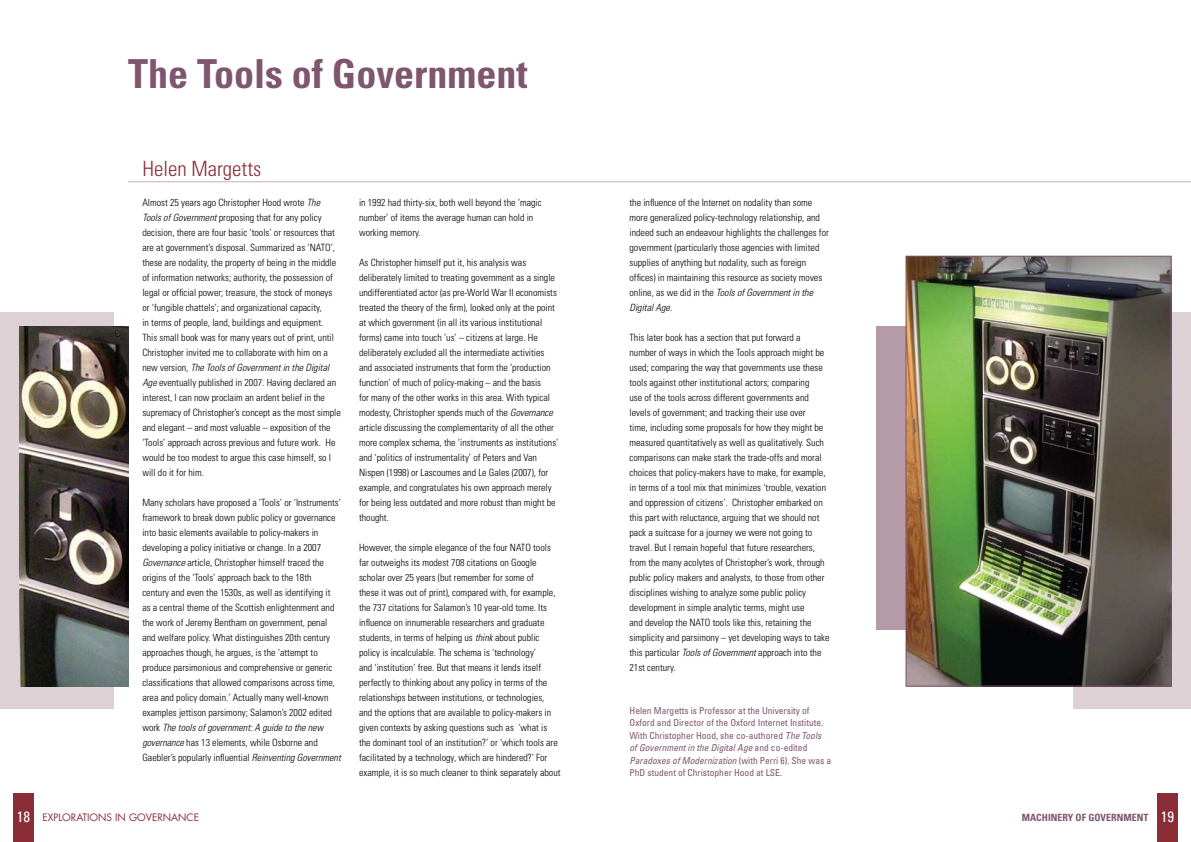
<style>
.page{position:relative;width:1191px;height:842px;background:#fff}
.page>*{position:absolute;margin:0;border:0;box-sizing:border-box;transform-origin:0 0}
.t1{font:700 condensed 40px "Univers";color:#7e566e}
.t2{font:300 condensed 21px "Univers";color:#8b2d36}
.t3{font:300 condensed 10px/15px "Univers";color:#000}
.t4{font:10px "Futura";color:#8b2d36}
.t5{font:700 condensed 10px "Univers";color:#7e566e}
.t6{font:condensed 9.5px/12.5px "Univers";color:#7e566e}
.s1{font-style:italic}
.s2{font-family:"Univers";font-stretch:condensed;font-size:15px;color:#fff}
.s3{font-weight:400;font-size:15px;color:#fff}
</style>
<div class="page">
<div style="left:13px;top:794px;width:21px;height:48px;background:#8b2d36"></div>
<div style="left:1157px;top:794px;width:20px;height:48px;background:#8b2d36"></div>
<div style="left:1073px;top:312px;width:118px;height:397px;background:#ddd1d5"></div>
<div style="left:876px;top:326px;width:295px;height:303px;background:#b49ba7"></div>
<div style="left:0;top:312px;width:113px;height:397px;background:#ddd1d5"></div>
<img style="left:20px;top:326px;width:108px;height:360px">
<hr style="left:128px;top:181px;width:1063px;height:1px;background:#d2aea9">
<img style="left:907px;top:258px;width:262px;height:426px">
<div style="left:905px;top:256px;width:266px;height:430px;border:1px solid #7e566e"></div>
<h1 class="t1" style="left:128px;top:49px;width:401px">THE TOOLS OF GOVERNMENT</h1>
<h2 class="t2" style="left:142px;top:156px;width:120px">Helen Margetts</h2>
<p class="t3" style="left:142px;top:195px;width:200px">Almost 25 years ago Christopher Hood wrote <span class="s1">The Tools of Government</span> proposing that for any policy decision, there are four basic ‘tools’ or resources that are at government’s disposal. Summarized as ‘NATO’, these are nodality, the property of being in the middle of information networks; authority, the possession of legal or official power; treasure, the stock of moneys or ‘fungible chattels’; and organizational capacity,<br>in terms of people, land, buildings and equipment.<br>This small book was for many years out of print, until Christopher invited me to collaborate with him on a new version, <span class="s1">The Tools of Government in the Digital Age</span> eventually published in 2007. Having declared an interest, I can now proclaim an ardent belief in the supremacy of Christopher’s concept as the most simple and elegant – and most valuable – exposition of the ‘Tools’ approach across previous and future work. He would be too modest to argue this case himself, so I will do it for him.</p>
<p class="t3" style="left:142px;top:495px;width:200px">Many scholars have proposed a ‘Tools’ or ‘Instruments’ framework to break down public policy or governance into basic elements available to policy-makers in developing a policy initiative or change. In a 2007<br><span class="s1">Governance</span> article, Christopher himself traced the origins of the ‘Tools’ approach back to the 18th<br>century and even the 1530s, as well as identifying it as a central theme of the Scottish enlightenment and the work of Jeremy Bentham on government, penal and welfare policy. What distinguishes 20th century approaches though, he argues, is the ‘attempt to produce parsimonious and comprehensive or generic classifications that allowed comparisons across time, area and policy domain.’ Actually many well-known examples jettison parsimony; Salamon’s 2002 edited work <span class="s1">The tools of government: A guide to the new governance</span> has 13 elements, while Osborne and Gaebler’s popularly influential <span class="s1">Reinventing Government</span></p>
<p class="t3" style="left:359px;top:195px;width:184px">in 1992 had thirty-six, both well beyond the ‘magic number’ of items the average human can hold in working memory.</p>
<p class="t3" style="left:359px;top:255px;width:201px">As Christopher himself put it, his analysis was deliberately limited to treating government as a single undifferentiated actor (as pre-World War II economists treated the theory of the firm), looked only at the point at which government (in all its various institutional forms) came into touch ‘us’ – citizens at large. He deliberately excluded all the intermediate activities and associated instruments that form the ‘production function’ of much of policy-making – and the basis<br>for many of the other works in this area. With typical modesty, Christopher spends much of the <span class="s1">Governance </span>article discussing the complementarity of all the other more complex schema, the ‘instruments as institutions’ and ‘politics of instrumentality’ of Peters and Van Nispen (1998) or Lascoumes and Le Gales (2007), for example, and congratulates his own approach merely for being less outdated and more robust than might be thought.</p>
<p class="t3" style="left:359px;top:540px;width:203px">However, the simple elegance of the four NATO tools far outweighs its modest 708 citations on Google scholar over 25 years (but remember for some of<br>these it was out of print), compared with, for example, the 737 citations for Salamon’s 10 year-old tome. Its influence on innumerable researchers and graduate students, in terms of helping us <span class="s1">think</span> about public policy is incalculable. The schema is ‘technology’<br>and ‘institution’ free. But that means it lends itself perfectly to thinking about any policy in terms of the relationships between institutions, or technologies,<br>and the options that are available to policy-makers in given contexts by asking questions such as ‘what is the dominant tool of an institution?’ or ‘which tools are facilitated by a technology, which are hindered?’ For example, it is so much cleaner to think separately about</p>
<p class="t3" style="left:629px;top:195px;width:201px">the influence of the Internet on nodality than some more generalized policy-technology relationship, and indeed such an endeavour highlights the challenges for government (particularly those agencies with limited supplies of anything but nodality, such as foreign offices) in maintaining this resource as society moves online, as we did in the <span class="s1">Tools of Government in the Digital Age</span>.</p>
<p class="t3" style="left:629px;top:330px;width:201px">This later book has a section that put forward a number of ways in which the Tools approach might be used; comparing the way that governments use these tools against other institutional actors; comparing<br>use of the tools across different governments and levels of government; and tracking their use over<br>time, including some proposals for how they might be measured quantitatively as well as qualitatively. Such comparisons can make stark the trade-offs and moral choices that policy-makers have to make, for example, in terms of a tool mix that minimizes ‘trouble, vexation and oppression of citizens’. Christopher embarked on this part with reluctance, arguing that we should not pack a suitcase for a journey we were not going to travel. But I remain hopeful that future researchers, from the many acolytes of Christopher’s work, through public policy makers and analysts, to those from other disciplines wishing to analyze some public policy development in simple analytic terms, might use<br>and develop the NATO tools like this, retaining the simplicity and parsimony – yet developing ways to take this particular <span class="s1">Tools of Government</span> approach into the 21st century.</p>
<p class="t6" style="left:629px;top:704px;width:203px">Helen Margetts is Professor at the University of Oxford and Director of the Oxford Internet Institute.<br>With Christopher Hood, she co-authored <span class="s1">The Tools<br>of Government in the Digital Age</span> and co-edited <span class="s1">Paradoxes of Modernization</span> (with Perri 6). She was a PhD student of Christopher Hood at LSE.</p>
<p class="t4" style="left:17px;top:810px;width:182px"><span class="s2">18</span> EXPLORATIONS IN GOVERNANCE</p>
<p class="t5" style="left:1022px;top:811px;width:154px">MACHINERY OF GOVERNMENT <span class="s3">19</span></p>
</div>
